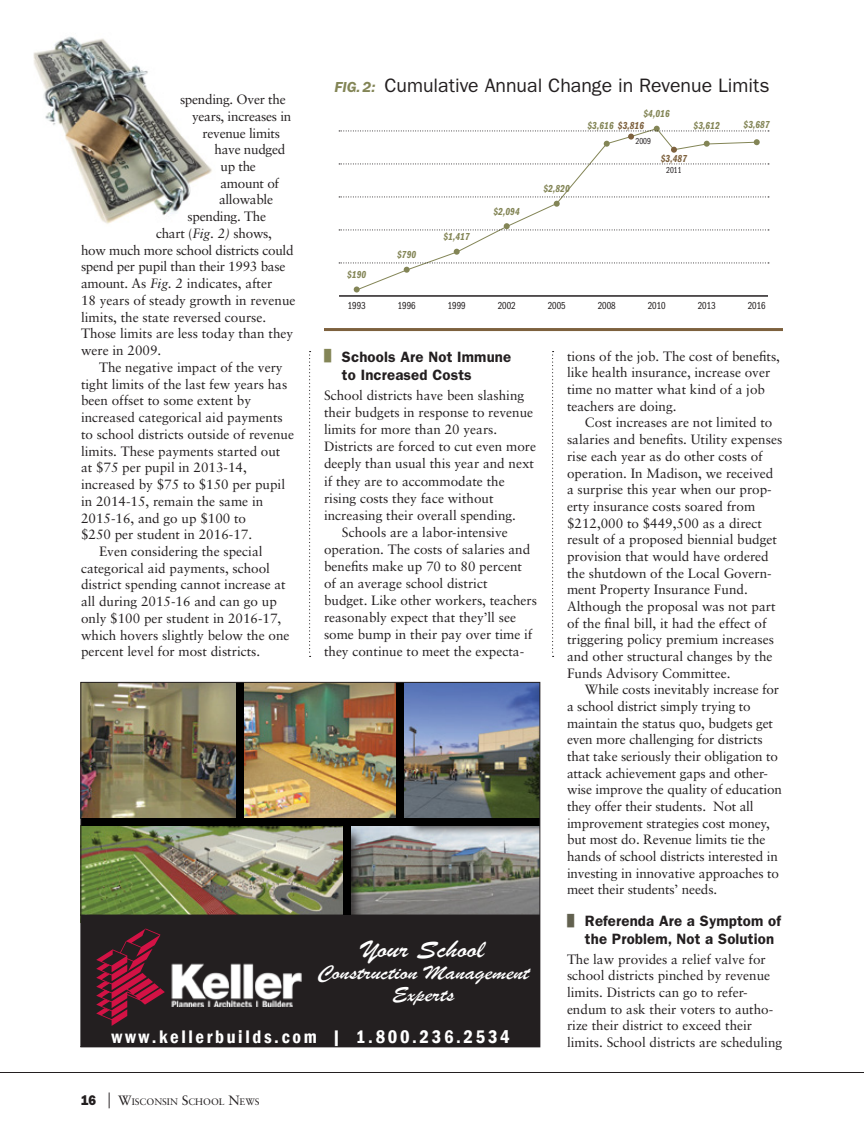
<style>
.page{position:relative;width:864px;height:1134px;background:#fff}
.page>*{position:absolute;margin:0;border:0;box-sizing:border-box;transform-origin:0 0}
.t1{font:25.95px "Brush Script";color:#fff;scale:1.2 1}
.t2{font:21px/22.4px "Brush Script";color:#fff;text-align:center;scale:1.2 1}
.t3{font:19.5px "Franklin Gothic";color:#231f20}
.t4{font:600 condensed 18.75px "Franklin Gothic";letter-spacing:.14em;color:#fff}
.t5{font:600 15px/18.6px "Franklin Gothic";letter-spacing:.01em;color:#231f20}
.t6{font:13.5px/16.6px "Sabon";color:#231f20}
.t7{font:13.5px "Sabon";letter-spacing:-.02em;color:#231f20}
.t8{font:10.5px "Franklin Gothic Demi Cmpr Ital";color:#838556}
.t9{font:10.5px "Franklin Gothic Book Cmpr";color:#231f20}
.t10{font:10.5px "Franklin Gothic Demi Cmpr Ital";color:#7d613e}
.t11{font:9.45px "Sabon";color:#231f20}
.t12{font:9px "Franklin Gothic Book Cmpr";color:#231f20}
.s1{font-weight:600;font-style:italic;font-size:15px;color:#838556}
.s2{font-style:italic}
.s3{color:#7d613e}
.s4{font-weight:800;font-size:13.5px;color:#838556}
.s5{font-weight:800;font-size:13.5px;color:#62614f}
.s6{font-family:"Franklin Gothic";font-weight:800;font-size:14.1px}
.s7{font-size:20.25px}
.s8{font-size:13.5px}
</style>
<div class="page">
<img style="left:33px;top:36px;width:179px;height:188px">
<hr style="left:324px;top:328px;width:459px;height:3px;background:#7d613e">
<svg style="left:356px;top:153px;width:402px;height:136px"></svg>
<hr style="left:339px;top:295px;width:429px;height:2px;background:#231f20">
<svg style="left:354px;top:286px;width:6px;height:6px"></svg>
<svg style="left:454px;top:249px;width:6px;height:6px"></svg>
<svg style="left:339px;top:263px;width:430px;height:10px"></svg>
<svg style="left:339px;top:223px;width:430px;height:8px"></svg>
<svg style="left:339px;top:197px;width:430px;height:10px"></svg>
<svg style="left:339px;top:164px;width:430px;height:1px"></svg>
<svg style="left:339px;top:126px;width:430px;height:27px"></svg>
<svg style="left:552px;top:351px;width:2px;height:306px"></svg>
<svg style="left:309px;top:351px;width:2px;height:306px"></svg>
<hr style="left:0;top:1072px;width:864px;height:1px;background:#231f20">
<img style="left:83px;top:684px;width:153px;height:134px">
<img style="left:244px;top:684px;width:153px;height:134px">
<img style="left:351px;top:825px;width:187px;height:90px">
<div style="left:81px;top:828px;width:282px;height:113px;background:#231f20;opacity:.75"></div>
<img style="left:83px;top:825px;width:261px;height:90px">
<div style="left:83px;top:915px;width:455px;height:130px;background:#231f20"></div>
<img style="left:167px;top:946px;width:138px;height:61px">
<svg style="left:96px;top:929px;width:69px;height:97px;background:#5b1a2b"></svg>
<div style="left:406px;top:684px;width:134px;height:153px;background:#231f20;opacity:.75"></div>
<img style="left:404px;top:684px;width:134px;height:134px">
<div style="left:236px;top:682px;width:8px;height:136px;background:#000"></div>
<div style="left:81px;top:818px;width:459px;height:7px;background:#000"></div>
<div style="left:397px;top:682px;width:7px;height:143px;background:#000"></div>
<div style="left:344px;top:825px;width:7px;height:90px;background:#000"></div>
<h3 class="t3" style="left:334px;top:74px;width:437px"><span class="s1">FIG. 2:</span> Cumulative Annual Change in Revenue Limits</h3>
<p class="t7" style="left:180px;top:91px;width:107px">spending. Over the</p>
<p class="t7" style="left:192px;top:108px;width:101px">years, increases in</p>
<p class="t7" style="left:203px;top:125px;width:79px">revenue limits</p>
<p class="t7" style="left:215px;top:141px;width:72px">have nudged</p>
<p class="t6" style="left:220px;top:158px;width:37px">up the</p>
<p class="t7" style="left:220px;top:175px;width:60px">amount of</p>
<p class="t7" style="left:219px;top:192px;width:56px">allowable</p>
<p class="t7" style="left:188px;top:208px;width:80px">spending. The</p>
<p class="t7" style="left:156px;top:225px;width:118px">chart (<span class="s2">Fig. 2)</span> shows,</p>
<p class="t7" style="left:81px;top:242px;width:214px">how much more school districts could</p>
<p class="t7" style="left:81px;top:259px;width:206px">spend per pupil than their 1993 base</p>
<p class="t6" style="left:81px;top:275px;width:193px">amount. As <span class="s2">Fig. 2</span> indicates, after</p>
<p class="t6" style="left:81px;top:292px;width:216px">18 years of steady growth in revenue</p>
<p class="t6" style="left:81px;top:308px;width:187px">limits, the state reversed course.</p>
<p class="t6" style="left:81px;top:325px;width:214px">Those limits are less today than they</p>
<p class="t6" style="left:81px;top:342px;width:82px">were in 2009.</p>
<p class="t6" style="left:99px;top:359px;width:185px">The negative impact of the very</p>
<p class="t6" style="left:81px;top:375px;width:208px">tight limits of the last few years has</p>
<p class="t6" style="left:81px;top:392px;width:172px">been offset to some extent by</p>
<p class="t6" style="left:81px;top:409px;width:203px">increased categorical aid payments</p>
<p class="t6" style="left:81px;top:426px;width:215px">to school districts outside of revenue</p>
<p class="t6" style="left:81px;top:442px;width:201px">limits. These payments started out</p>
<p class="t6" style="left:81px;top:459px;width:167px">at $75 per pupil in 2013-14,</p>
<p class="t6" style="left:81px;top:476px;width:206px">increased by $75 to $150 per pupil</p>
<p class="t6" style="left:81px;top:493px;width:184px">in 2014-15, remain the same in</p>
<p class="t6" style="left:81px;top:509px;width:167px">2015-16, and go up $100 to</p>
<p class="t6" style="left:81px;top:526px;width:173px">$250 per student in 2016-17.</p>
<p class="t6" style="left:99px;top:543px;width:165px">Even considering the special</p>
<p class="t6" style="left:81px;top:560px;width:191px">categorical aid payments, school</p>
<p class="t6" style="left:81px;top:576px;width:206px">district spending cannot increase at</p>
<p class="t6" style="left:81px;top:593px;width:197px">all during 2015-16 and can go up</p>
<p class="t6" style="left:81px;top:610px;width:202px">only $100 per student in 2016-17,</p>
<p class="t6" style="left:81px;top:627px;width:210px">which hovers slightly below the one</p>
<p class="t6" style="left:81px;top:643px;width:181px">percent level for most districts.</p>
<p class="t8" style="left:644px;top:108px;width:28px">$4,016</p>
<p class="t8" style="left:744px;top:118px;width:28px">$3,687</p>
<p class="t8" style="left:587px;top:119px;width:58px">$3,616 <span class="s3">$3,816</span></p>
<p class="t8" style="left:694px;top:120px;width:28px">$3,612</p>
<p class="t12" style="left:636px;top:137px;width:17px">2009</p>
<p class="t10" style="left:661px;top:153px;width:28px">$3,487</p>
<p class="t12" style="left:666px;top:165px;width:17px">2011</p>
<p class="t8" style="left:543px;top:183px;width:28px">$2,820</p>
<p class="t8" style="left:493px;top:205px;width:28px">$2,094</p>
<p class="t8" style="left:443px;top:231px;width:28px">$1,417</p>
<p class="t8" style="left:397px;top:249px;width:21px">$790</p>
<p class="t8" style="left:347px;top:268px;width:21px">$190</p>
<p class="t9" style="left:348px;top:299px;width:19px">1993</p>
<p class="t9" style="left:398px;top:299px;width:19px">1996</p>
<p class="t9" style="left:448px;top:299px;width:19px">1999</p>
<p class="t9" style="left:498px;top:299px;width:19px">2002</p>
<p class="t9" style="left:548px;top:299px;width:19px">2005</p>
<p class="t9" style="left:598px;top:299px;width:19px">2008</p>
<p class="t9" style="left:648px;top:299px;width:19px">2010</p>
<p class="t9" style="left:698px;top:299px;width:19px">2013</p>
<p class="t9" style="left:748px;top:299px;width:19px">2016</p>
<p class="t5" style="left:342px;top:347px;width:171px;text-indent:-21px"><span class="s4">|</span> Schools Are Not Immune to Increased Costs</p>
<p class="t6" style="left:324px;top:387px;width:202px">School districts have been slashing</p>
<p class="t6" style="left:324px;top:404px;width:211px">their budgets in response to revenue</p>
<p class="t6" style="left:324px;top:421px;width:175px">limits for more than 20 years.</p>
<p class="t6" style="left:324px;top:438px;width:214px">Districts are forced to cut even more</p>
<p class="t6" style="left:324px;top:455px;width:212px">deeply than usual this year and next</p>
<p class="t6" style="left:324px;top:472px;width:182px">if they are to accommodate the</p>
<p class="t6" style="left:324px;top:489px;width:171px">rising costs they face without</p>
<p class="t6" style="left:324px;top:506px;width:194px">increasing their overall spending.</p>
<p class="t6" style="left:342px;top:523px;width:167px">Schools are a labor-intensive</p>
<p class="t6" style="left:324px;top:541px;width:208px">operation. The costs of salaries and</p>
<p class="t6" style="left:324px;top:558px;width:200px">benefits make up 70 to 80 percent</p>
<p class="t6" style="left:324px;top:575px;width:165px">of an average school district</p>
<p class="t6" style="left:324px;top:592px;width:215px">budget. Like other workers, teachers</p>
<p class="t6" style="left:324px;top:609px;width:194px">reasonably expect that they’ll see</p>
<p class="t6" style="left:324px;top:626px;width:210px">some bump in their pay over time if</p>
<p class="t6" style="left:324px;top:643px;width:202px">they continue to meet the expecta-</p>
<p class="t6" style="left:567px;top:348px;width:215px">tions of the job. The cost of benefits, like health insurance, increase over time no matter what kind of a job teachers are doing.</p>
<p class="t6" style="left:567px;top:414px;width:217px;text-indent:18px">Cost increases are not limited to salaries and benefits. Utility expenses rise each year as do other costs of operation. In Madison, we received a surprise this year when our prop&shy;erty insurance costs soared from $212,000 to $449,500 as a direct result of a proposed biennial budget provision that would have ordered the shutdown of the Local Govern&shy;ment Property Insurance Fund.<br>Although the proposal was not part of the final bill, it had the effect of triggering policy premium increases and other structural changes by the Funds Advisory Committee.</p>
<p class="t6" style="left:567px;top:681px;width:216px;text-indent:18px">While costs inevitably increase for a school district simply trying to maintain the status quo, budgets get even more challenging for districts that take seriously their obligation to attack achievement gaps and other&shy;wise improve the quality of education they offer their students. Not all improvement strategies cost money, but most do. Revenue limits tie the hands of school districts interested in investing in innovative approaches to meet their students’ needs.</p>
<p class="t5" style="left:585px;top:912px;width:198px;line-height:18.1px;text-indent:-21px"><span class="s5">|</span> Referenda Are a Symptom of the Problem, Not a Solution</p>
<p class="t6" style="left:567px;top:951px;width:217px">The law provides a relief valve for school districts pinched by revenue limits. Districts can go to refer&shy;endum to ask their voters to autho&shy;rize their district to exceed their limits. School districts are scheduling</p>
<h1 class="t1" style="left:362px;top:933px;width:103px">Your School</h1>
<h2 class="t2" style="left:317px;top:962px;width:178px">Construction Management<br>Experts</h2>
<h3 class="t4" style="left:112px;top:1024px;width:400px">www.kellerbuilds.com | 1.800.236.2534</h3>
<p class="t11" style="left:81px;top:1097px;width:180px"><span class="s6">16</span> <span class="s7">|</span> <span class="s8">W</span>ISCONSIN <span class="s8">S</span>CHOOL <span class="s8">N</span>EWS</p>
</div>
